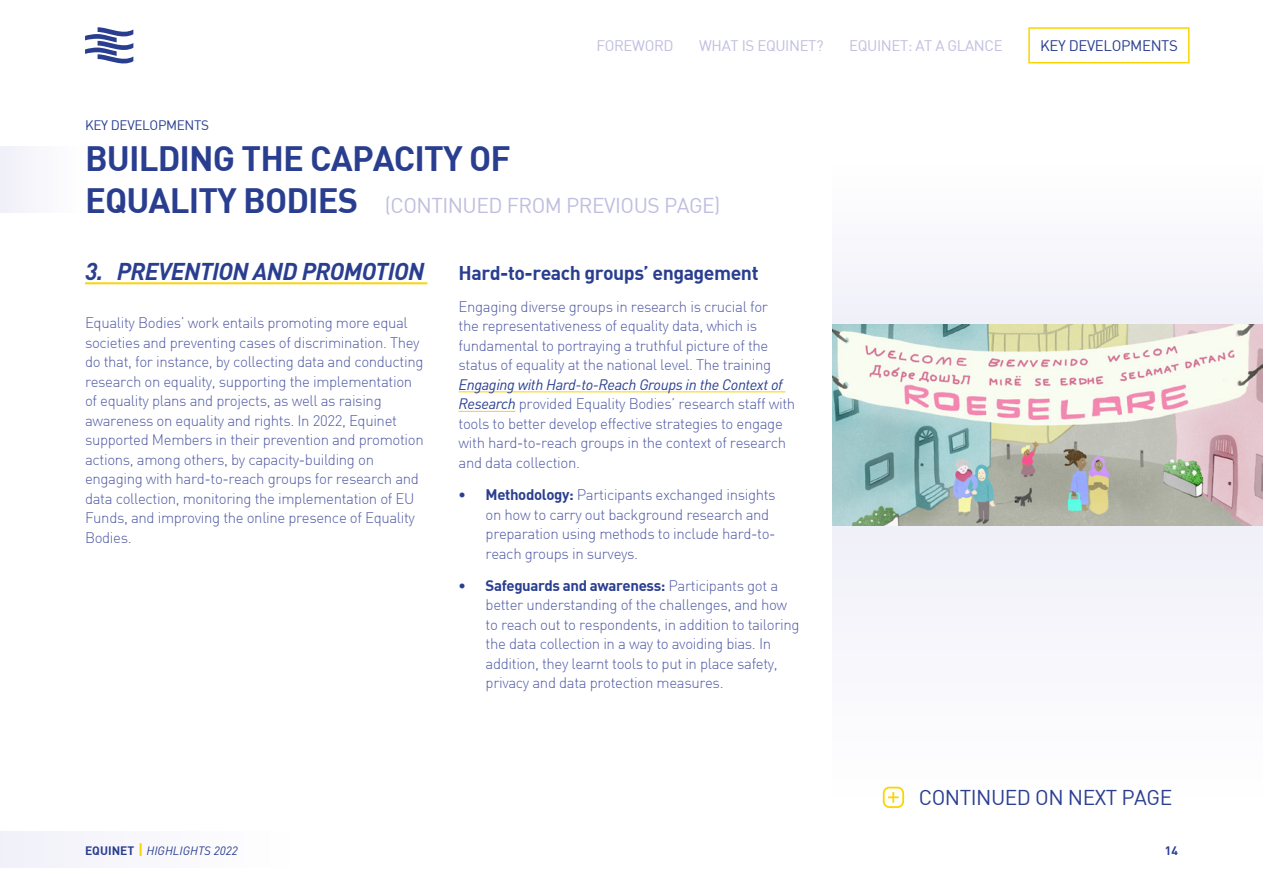
<style>
.page{position:relative;width:1263px;height:893px;background:#fff}
.page>*{position:absolute;margin:0;border:0;box-sizing:border-box;transform-origin:0 0}
.t1{font:700 34.5px/41.4px "DIN";letter-spacing:-.025em;color:#2a3e90}
.t2{font:italic 700 24px "DIN";letter-spacing:-.025em;color:#2a3e90}
.t3{font:21px "DIN";letter-spacing:-.025em;color:#bfbee0}
.t4{font:21px "DIN";letter-spacing:-.025em;color:#2a3e90}
.t5{font:700 19.5px "DIN";letter-spacing:-.025em;color:#2a3e90}
.t6{font:300 15px/19.5px "DIN";letter-spacing:-.025em;color:#525ca5}
.t7{font:15px "DIN";letter-spacing:-.025em;color:#bfbee0}
.t8{font:15px "DIN";letter-spacing:-.025em;color:#2a3e90}
.t9{font:13.5px "DIN";letter-spacing:-.025em;color:#2a3e90}
.t10{font:italic 12px "DIN";color:#2a3e90}
.t11{font:700 12px "DIN";color:#2a3e90}
.s1{font-weight:400;font-style:italic;color:#2a3e90}
.s2{font-weight:700;color:#2a3e90}
.s3{font-weight:700;font-style:normal}
.s4{font-weight:700;font-style:normal;font-size:15px;color:#fad500}
</style>
<div class="page">
<div style="left:0;top:831px;width:300px;height:37px;background:#f8f8fc"></div>
<div style="left:832px;top:526px;width:431px;height:282px;background:#f8f7fc"></div>
<div style="left:832px;top:159px;width:431px;height:165px;background:#f8f8fc"></div>
<hr style="left:85px;top:282px;width:342px;height:2px;background:#fad500">
<hr style="left:459px;top:391px;width:326px;height:1px;background:#fad500">
<hr style="left:459px;top:411px;width:56px;height:1px;background:#fad500">
<svg style="left:85px;top:27px;width:48px;height:37px"></svg>
<svg style="left:883px;top:787px;width:21px;height:21px"></svg>
<img style="left:832px;top:324px;width:431px;height:202px">
<div style="left:0;top:147px;width:85px;height:66px;background:#f8f7fc"></div>
<div style="left:1028px;top:27px;width:161px;height:36px;border:2px solid #fad500"></div>
<p class="t9" style="left:85px;top:117px;width:126px">KEY DEVELOPMENTS</p>
<p class="t7" style="left:596px;top:36px;width:79px">FOREWORD</p>
<p class="t7" style="left:699px;top:36px;width:126px">WHAT IS EQUINET?</p>
<p class="t7" style="left:849px;top:36px;width:155px">EQUINET: AT A GLANCE</p>
<p class="t8" style="left:1040px;top:36px;width:139px">KEY DEVELOPMENTS</p>
<p class="t1" style="left:85px;top:137px;width:427px">BUILDING THE CAPACITY OF<br>EQUALITY BODIES</p>
<p class="t3" style="left:385px;top:192px;width:337px">(CONTINUED FROM PREVIOUS PAGE)</p>
<p class="t2" style="left:85px;top:256px;width:341px">3. PREVENTION AND PROMOTION</p>
<p class="t6" style="left:85px;top:313px;width:340px">Equality Bodies’ work entails promoting more equal societies and preventing cases of discrimination. They do that, for instance, by collecting data and conducting research on equality, supporting the implementation of equality plans and projects, as well as raising awareness on equality and rights. In 2022, Equinet supported Members in their prevention and promotion actions, among others, by capacity-building on engaging with hard-to-reach groups for research and data collection, monitoring the implementation of EU Funds, and improving the online presence of Equality Bodies.</p>
<p class="t5" style="left:459px;top:260px;width:301px">Hard-to-reach groups’ engagement</p>
<p class="t6" style="left:459px;top:297px;width:338px">Engaging diverse groups in research is crucial for<br>the representativeness of equality data, which is fundamental to portraying a truthful picture of the status of equality at the national level. The training <span class="s1">Engaging with Hard-to-Reach Groups in the Context of Research</span> provided Equality Bodies’ research staff with tools to better develop effective strategies to engage with hard-to-reach groups in the context of research and data collection.</p>
<p class="t6" style="left:486px;top:485px;width:292px;text-indent:-27px"><span class="s2">• Methodology:</span> Participants exchanged insights on how to carry out background research and preparation using methods to include hard-to&shy;reach groups in surveys.</p>
<p class="t6" style="left:486px;top:576px;width:315px;text-indent:-27px"><span class="s2">• Safeguards and awareness:</span> Participants got a better understanding of the challenges, and how to reach out to respondents, in addition to tailoring the data collection in a way to avoiding bias. In addition, they learnt tools to put in place safety, privacy and data protection measures.</p>
<p class="t4" style="left:919px;top:784px;width:255px">CONTINUED ON NEXT PAGE</p>
<p class="t10" style="left:85px;top:843px;width:154px"><span class="s3">EQUINET</span> <span class="s4">|</span> HIGHLIGHTS 2022</p>
<p class="t11" style="left:1165px;top:842px;width:15px">14</p>
</div>
